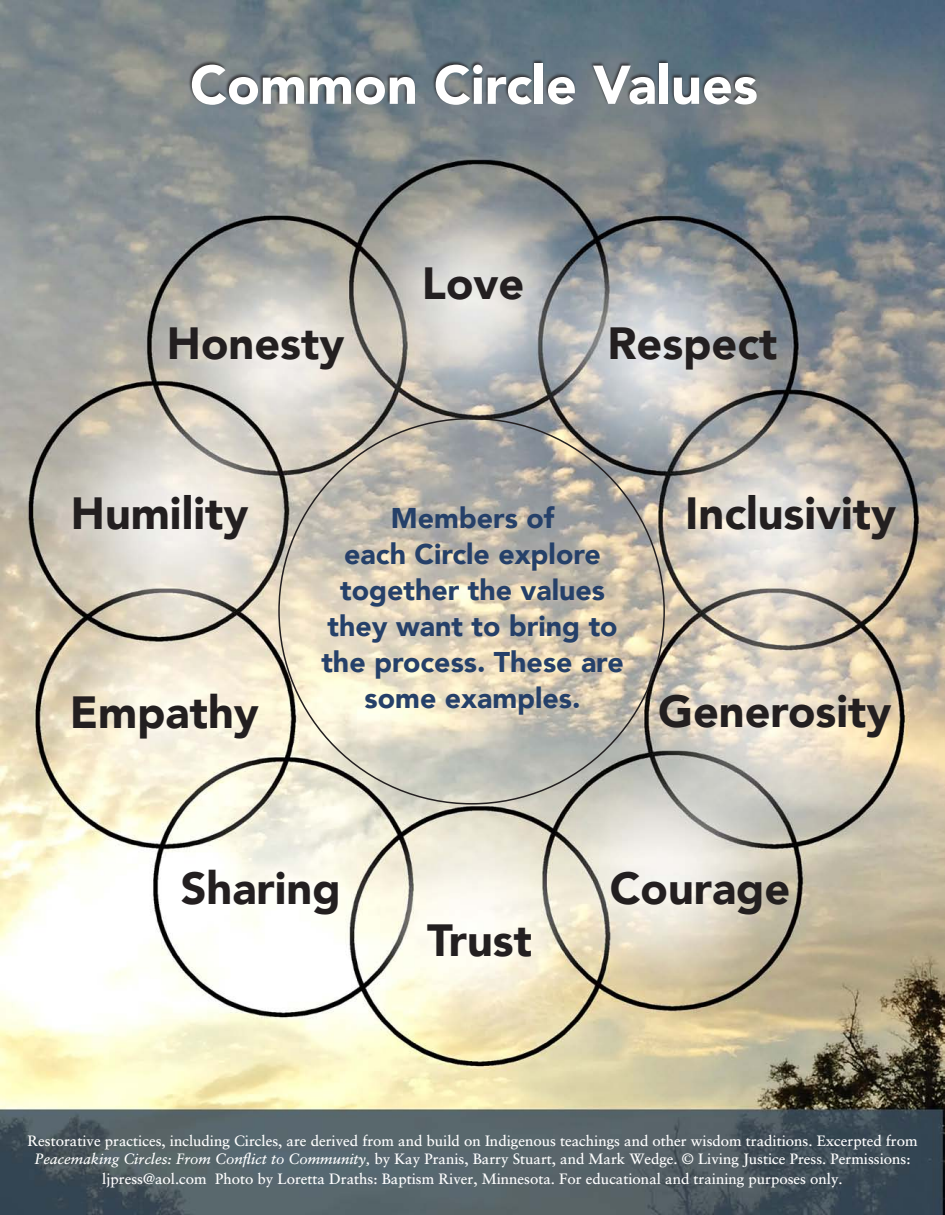
<style>
.page{position:relative;width:945px;height:1215px;background:#fff}
.page>*{position:absolute;margin:0;border:0;box-sizing:border-box;transform-origin:0 0}
.t1{font:900 54px "Avenir";color:#fff}
.t2{font:900 45px "Avenir";color:#231f20}
.t3{font:900 28.5px/36px "Avenir";color:#254069}
.t4{font:15px "Sabon";color:#fff}
.s1{font-style:italic}
</style>
<div class="page">
<img style="left:0;top:0;width:945px;height:1215px">
<div style="left:189px;top:59px;width:569px;height:46px;background:#231f20;opacity:.75"></div>
<p class="t1" style="left:190px;top:39px;width:569px">Common Circle Values</p>
<p class="t2" style="left:167px;top:305px;width:179px">Honesty</p>
<p class="t2" style="left:422px;top:245px;width:104px">Love</p>
<p class="t2" style="left:607px;top:305px;width:172px">Respect</p>
<p class="t2" style="left:71px;top:475px;width:179px">Humility</p>
<p class="t3" style="left:391px;top:499px;width:165px">Members of</p>
<p class="t3" style="left:344px;top:535px;width:258px">each Circle explore</p>
<p class="t3" style="left:340px;top:571px;width:266px">together the values</p>
<p class="t3" style="left:321px;top:607px;width:304px">they want to bring to the process. These are</p>
<p class="t3" style="left:365px;top:679px;width:217px">some examples.</p>
<p class="t2" style="left:70px;top:674px;width:191px">Empathy</p>
<p class="t2" style="left:685px;top:475px;width:212px">Inclusivity</p>
<p class="t2" style="left:658px;top:673px;width:235px">Generosity</p>
<p class="t2" style="left:181px;top:850px;width:162px">Sharing</p>
<p class="t2" style="left:427px;top:902px;width:106px">Trust</p>
<p class="t2" style="left:610px;top:850px;width:182px">Courage</p>
<p class="t4" style="left:27px;top:1132px;width:892px">Restorative practices, including Circles, are derived from and build on Indigenous teachings and other wisdom traditions. Excerpted from</p>
<p class="t4" style="left:34px;top:1150px;width:878px"><span class="s1">Peacemaking Circles: From Conflict to Community,</span> by Kay Pranis, Barry Stuart, and Mark Wedge. © Living Justice Press. Permissions:</p>
<p class="t4" style="left:102px;top:1170px;width:742px">ljpress@aol.com Photo by Loretta Draths: Baptism River, Minnesota. For educational and training purposes only.</p>
</div>
